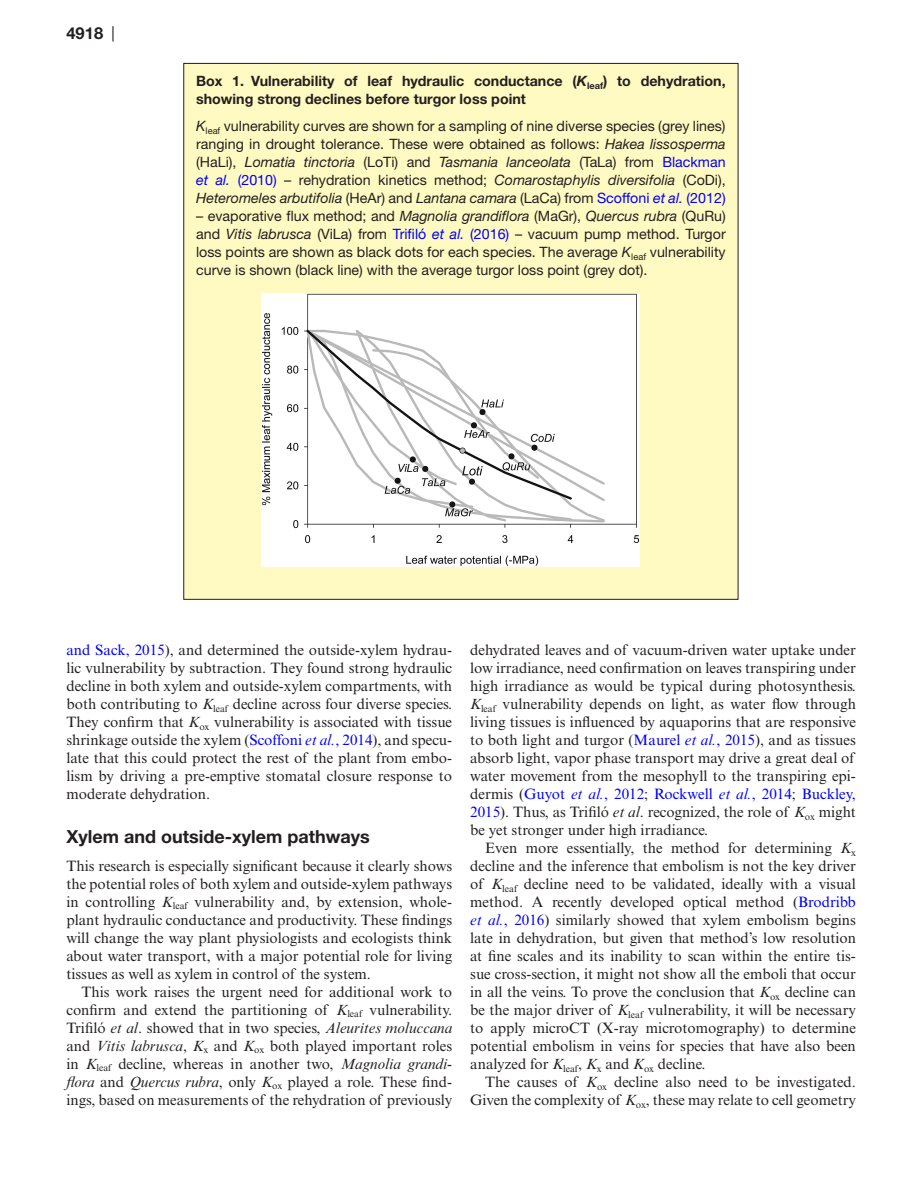
<style>
.page{position:relative;width:919px;height:1187px;background:#fff}
.page>*{position:absolute;margin:0;border:0;box-sizing:border-box;transform-origin:0 0}
.t1{font:700 18px "Helvetica Neue LT Std";color:#231f20}
.t2{font:700 16.5px "Helvetica Neue LT Std";color:#231f20}
.t3{font:15px/18px "Times New Roman MT Std";color:#231f20;text-align:justify}
.t4{font:14.25px/18px "Helvetica Neue LT Std";color:#231f20;text-align:justify}
.t5{font:700 14.25px/18px "Helvetica Neue LT Std";color:#231f20}
.s1{font-family:"Times New Roman MT Std";font-weight:400}
.s2{font-style:italic}
.s3{color:#00f}
.s4{font-style:italic;color:#00f}
</style>
<div class="page">
<div style="left:184px;top:63px;width:554px;height:536px;background:#fffac1"></div>
<img style="left:261px;top:293px;width:378px;height:274px">
<p class="t2" style="left:66px;top:23px;width:50px">4918 <span class="s1">|</span></p>
<p class="t5" style="left:196px;top:72px;width:531px">Box 1. Vulnerability of leaf hydraulic conductance (<span class="s2">K</span><sub>leaf</sub>) to dehydration, showing strong declines before turgor loss point</p>
<p class="t4" style="left:196px;top:117px;width:531px"><span class="s2">K</span><sub>leaf</sub> vulnerability curves are shown for a sampling of nine diverse species (grey lines) ranging in drought tolerance. These were obtained as follows: <span class="s2">Hakea lissosperma </span>(HaLi), <span class="s2">Lomatia tinctoria</span> (LoTi) and <span class="s2">Tasmania lanceolata</span> (TaLa) from <span class="s3">Blackman </span><span class="s4">et al.</span> <span class="s3">(2010)</span> – rehydration kinetics method; <span class="s2">Comarostaphylis diversifolia</span> (CoDi), <span class="s2">Heteromeles arbutifolia</span> (HeAr) and <span class="s2">Lantana camara</span> (LaCa) from <span class="s3">Scoffoni</span> <span class="s4">et al.</span> <span class="s3">(2012)</span></p>
<p class="t4" style="left:196px;top:207px;width:531px">– evaporative flux method; and <span class="s2">Magnolia grandiflora</span> (MaGr), <span class="s2">Quercus rubra</span> (QuRu) and <span class="s2">Vitis labrusca</span> (ViLa) from <span class="s3">Trifiló</span> <span class="s4">et al.</span> <span class="s3">(2016)</span> – vacuum pump method. Turgor loss points are shown as black dots for each species. The average <span class="s2">K</span><sub>leaf</sub> vulnerability curve is shown (black line) with the average turgor loss point (grey dot).</p>
<p class="t3" style="left:66px;top:641px;width:387px"><span class="s3">and Sack, 2015</span>), and determined the outside-xylem hydrau&shy;lic vulnerability by subtraction. They found strong hydraulic decline in both xylem and outside-xylem compartments, with both contributing to <span class="s2">K</span><sub>leaf</sub> decline across four diverse species.<br>They confirm that <span class="s2">K</span><sub>ox</sub> vulnerability is associated with tissue shrinkage outside the xylem (<span class="s3">Scoffoni</span> <span class="s4">et al.</span><span class="s3">, 2014</span>), and specu&shy;late that this could protect the rest of the plant from embo&shy;lism by driving a pre-emptive stomatal closure response to moderate dehydration.</p>
<p class="t1" style="left:66px;top:825px;width:305px">Xylem and outside-xylem pathways</p>
<p class="t3" style="left:66px;top:856px;width:387px">This research is especially significant because it clearly shows the potential roles of both xylem and outside-xylem pathways in controlling <span class="s2">K</span><sub>leaf</sub> vulnerability and, by extension, whole&shy;plant hydraulic conductance and productivity. These findings will change the way plant physiologists and ecologists think about water transport, with a major potential role for living tissues as well as xylem in control of the system.</p>
<p class="t3" style="left:66px;top:982px;width:387px;text-indent:15px">This work raises the urgent need for additional work to confirm and extend the partitioning of <span class="s2">K</span><sub>leaf</sub> vulnerability.<br>Trifiló <span class="s2">et al</span>. showed that in two species, <span class="s2">Aleurites moluccana </span>and <span class="s2">Vitis labrusca</span>, <span class="s2">K</span><sub>x</sub> and <span class="s2">K</span><sub>ox</sub> both played important roles in <span class="s2">K</span><sub>leaf</sub> decline, whereas in another two, <span class="s2">Magnolia grandi&shy;flora</span> and <span class="s2">Quercus rubra</span>, only <span class="s2">K</span><sub>ox</sub> played a role. These find&shy;ings, based on measurements of the rehydration of previously</p>
<p class="t3" style="left:470px;top:641px;width:387px">dehydrated leaves and of vacuum-driven water uptake under low irradiance, need confirmation on leaves transpiring under high irradiance as would be typical during photosynthesis.<br><span class="s2">K</span><sub>leaf</sub> vulnerability depends on light, as water flow through living tissues is influenced by aquaporins that are responsive to both light and turgor (<span class="s3">Maurel</span> <span class="s4">et al.</span><span class="s3">, 2015</span>), and as tissues absorb light, vapor phase transport may drive a great deal of water movement from the mesophyll to the transpiring epi&shy;dermis (<span class="s3">Guyot</span> <span class="s4">et al.</span><span class="s3">, 2012</span>; <span class="s3">Rockwell</span> <span class="s4">et al.</span><span class="s3">, 2014</span>; <span class="s3">Buckley, 2015</span>). Thus, as Trifiló <span class="s2">et al</span>. recognized, the role of <span class="s2">K</span><sub>ox</sub> might be yet stronger under high irradiance.</p>
<p class="t3" style="left:470px;top:839px;width:387px;text-indent:15px">Even more essentially, the method for determining <span class="s2">K</span><sub>x </sub>decline and the inference that embolism is not the key driver of <span class="s2">K</span><sub>leaf</sub> decline need to be validated, ideally with a visual method. A recently developed optical method (<span class="s3">Brodribb </span><span class="s4">et al.</span><span class="s3">, 2016</span>) similarly showed that xylem embolism begins late in dehydration, but given that method’s low resolution at fine scales and its inability to scan within the entire tis&shy;sue cross-section, it might not show all the emboli that occur in all the veins. To prove the conclusion that <span class="s2">K</span><sub>ox</sub> decline can be the major driver of <span class="s2">K</span><sub>leaf</sub> vulnerability, it will be necessary to apply microCT (X-ray microtomography) to determine potential embolism in veins for species that have also been analyzed for <span class="s2">K</span><sub>leaf</sub>, <span class="s2">K</span><sub>x</sub> and <span class="s2">K</span><sub>ox</sub> decline.</p>
<p class="t3" style="left:470px;top:1073px;width:387px;text-align:right">The causes of <span class="s2">K</span><sub>ox</sub> decline also need to be investigated.<br>Given the complexity of <span class="s2">K</span><sub>ox</sub>, these may relate to cell geometry</p>
</div>
